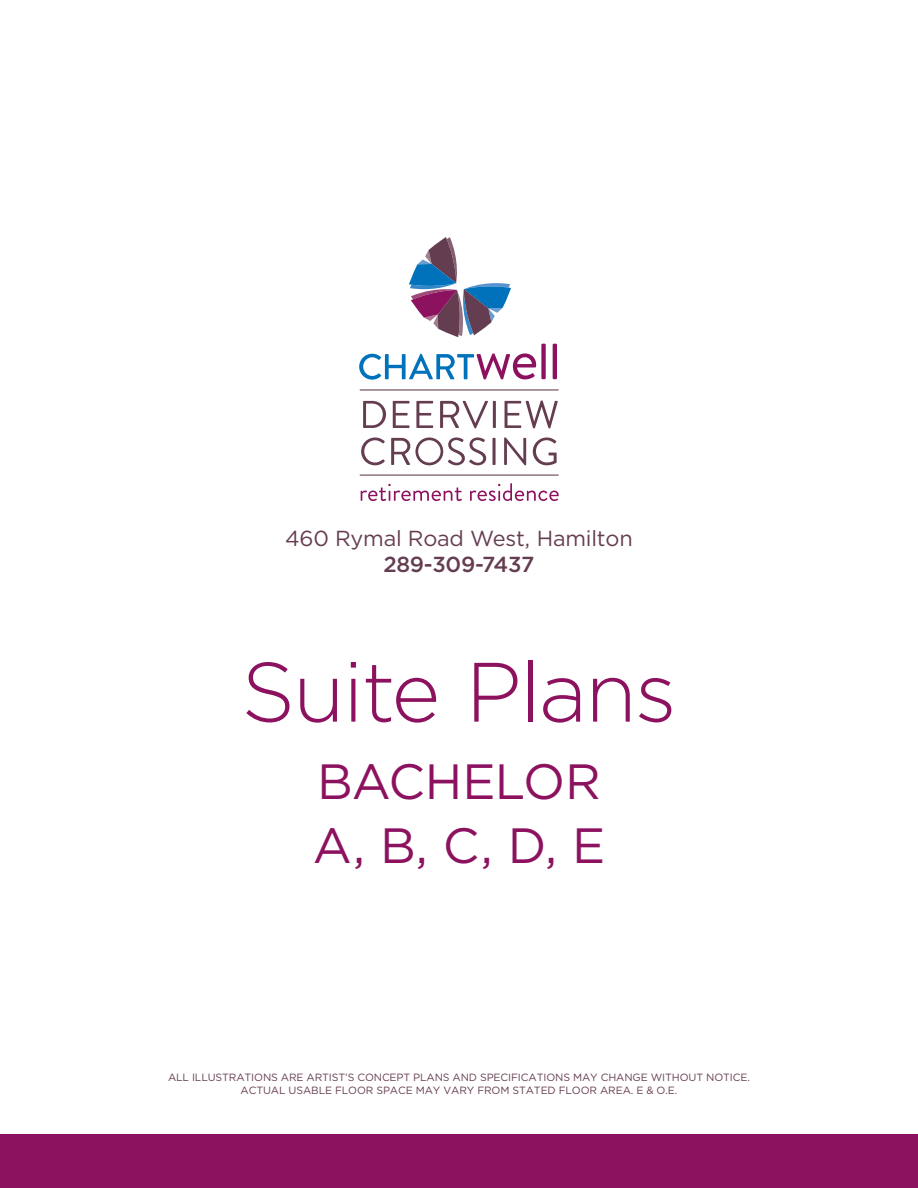
<style>
.page{position:relative;width:918px;height:1188px;background:#fff}
.page>*{position:absolute;margin:0;border:0;box-sizing:border-box;transform-origin:0 0}
.t1{font:300 84px "Gotham HTF";letter-spacing:-.02em;color:#8c1260}
.t2{font:49.5px/64.5px "Gotham HTF";letter-spacing:-.015em;color:#8c1260}
.t3{font:21.75px "Gotham HTF";letter-spacing:-.01em;color:#653d51}
.t4{font:500 21.75px "Gotham HTF";letter-spacing:-.015em;color:#653d51}
.t5{font:10.5px/13.5px "Gotham HTF";letter-spacing:-.01em;color:#653d51;text-align:center}
</style>
<div class="page">
<svg style="left:359px;top:353px;width:177px;height:27px"></svg>
<div style="left:541px;top:344px;width:5px;height:35px;background:#8c1260"></div>
<hr style="left:553px;top:344px;width:4px;height:35px;background:#8c1260">
<svg style="left:409px;top:237px;width:102px;height:100px"></svg>
<svg style="left:361px;top:483px;width:198px;height:18px"></svg>
<svg style="left:361px;top:437px;width:196px;height:28px"></svg>
<svg style="left:363px;top:401px;width:195px;height:27px"></svg>
<svg style="left:360px;top:389px;width:199px;height:2px"></svg>
<svg style="left:360px;top:475px;width:199px;height:1px"></svg>
<div style="left:0;top:1134px;width:918px;height:54px;background:#8c1260"></div>
<h3 class="t3" style="left:285px;top:526px;width:349px">460 Rymal Road West, Hamilton</h3>
<h3 class="t4" style="left:383px;top:552px;width:153px">289-309-7437</h3>
<h1 class="t1" style="left:241px;top:646px;width:437px">Suite Plans</h1>
<h2 class="t2" style="left:313px;top:748px;width:294px">BACHELOR<br>A, B, C, D, E</h2>
<p class="t5" style="left:168px;top:1070px;width:583px">ALL ILLUSTRATIONS ARE ARTIST’S CONCEPT PLANS AND SPECIFICATIONS MAY CHANGE WITHOUT NOTICE.<br>ACTUAL USABLE FLOOR SPACE MAY VARY FROM STATED FLOOR AREA. E &amp; O.E.</p>
</div>
